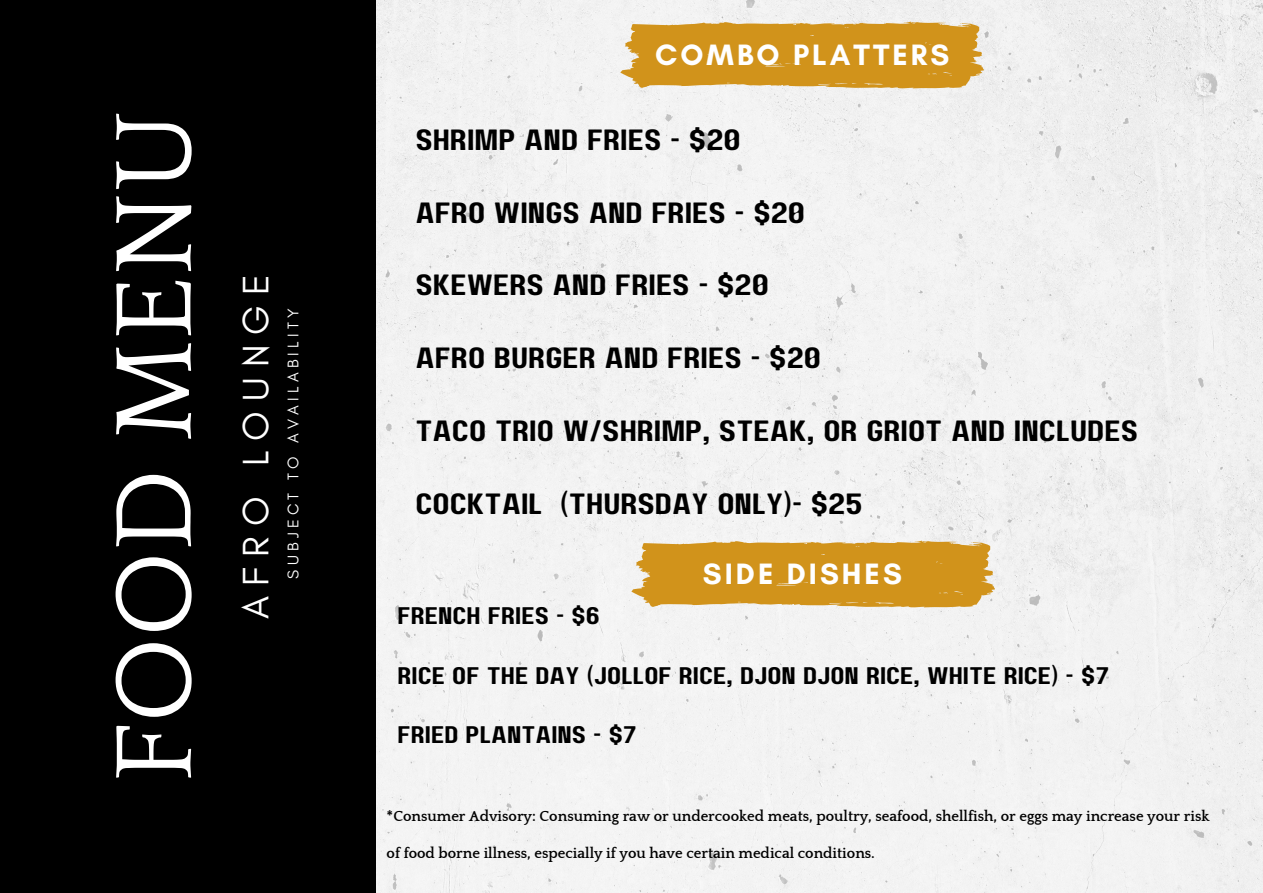
<style>
.page{position:relative;width:1263px;height:893px;background:#fff}
.page>*{position:absolute;margin:0;border:0;box-sizing:border-box;transform-origin:0 0}
.t1{font:112.5px "Quattrocento";color:#fff}
.t2{font:37.5px "Glacial Indifference";letter-spacing:.27em;color:#fff}
.t3{font:700 30px "Glacial Indifference";letter-spacing:.1em;color:#fff}
.t4{font:29.25px "Paalalabas Display Wide BETA";color:#000}
.t5{font:24px "Paalalabas Display Wide BETA";color:#000}
.t6{font:15.75px "Glacial Indifference";letter-spacing:.27em;color:#fff}
.t7{font:700 15px "Quattrocento";color:#000}
</style>
<div class="page">
<div style="left:375px;top:0;width:888px;height:893px;background:#f2f2f2"></div>
<div style="left:0;top:0;width:375px;height:893px;background:#000"></div>
<svg style="left:620px;top:21px;width:364px;height:68px;background:#d59f37"></svg>
<svg style="left:631px;top:540px;width:364px;height:68px;background:#d59f37"></svg>
<h1 class="t1" style="left:95px;top:782px;width:673px;rotate:-90deg">FOOD MENU</h1>
<h2 class="t2" style="left:233px;top:619px;width:347px;rotate:-90deg">AFRO LOUNGE</h2>
<p class="t6" style="left:283px;top:578px;width:271px;rotate:-90deg">SUBJECT TO AVAILABILITY</p>
<h3 class="t3" style="left:655px;top:37px;width:296px">COMBO PLATTERS</h3>
<h3 class="t4" style="left:415px;top:127px;width:327px">SHRIMP AND FRIES - $20</h3>
<h3 class="t4" style="left:415px;top:200px;width:391px">AFRO WINGS AND FRIES - $20</h3>
<h3 class="t4" style="left:415px;top:273px;width:355px">SKEWERS AND FRIES - $20</h3>
<h3 class="t4" style="left:415px;top:346px;width:407px">AFRO BURGER AND FRIES - $20</h3>
<h3 class="t4" style="left:415px;top:418px;width:724px">TACO TRIO W/SHRIMP, STEAK, OR GRIOT AND INCLUDES</h3>
<h3 class="t4" style="left:415px;top:491px;width:449px">COCKTAIL (THURSDAY ONLY)- $25</h3>
<h3 class="t3" style="left:703px;top:556px;width:200px">SIDE DISHES</h3>
<h3 class="t5" style="left:397px;top:606px;width:204px">FRENCH FRIES - $6</h3>
<h3 class="t5" style="left:397px;top:665px;width:713px">RICE OF THE DAY (JOLLOF RICE, DJON DJON RICE, WHITE RICE) - $7</h3>
<h3 class="t5" style="left:397px;top:725px;width:241px">FRIED PLANTAINS - $7</h3>
<p class="t7" style="left:387px;top:808px;width:824px">*Consumer Advisory: Consuming raw or undercooked meats, poultry, seafood, shellfish, or eggs may increase your risk</p>
<p class="t7" style="left:387px;top:845px;width:490px">of food borne illness, especially if you have certain medical conditions.</p>
</div>
